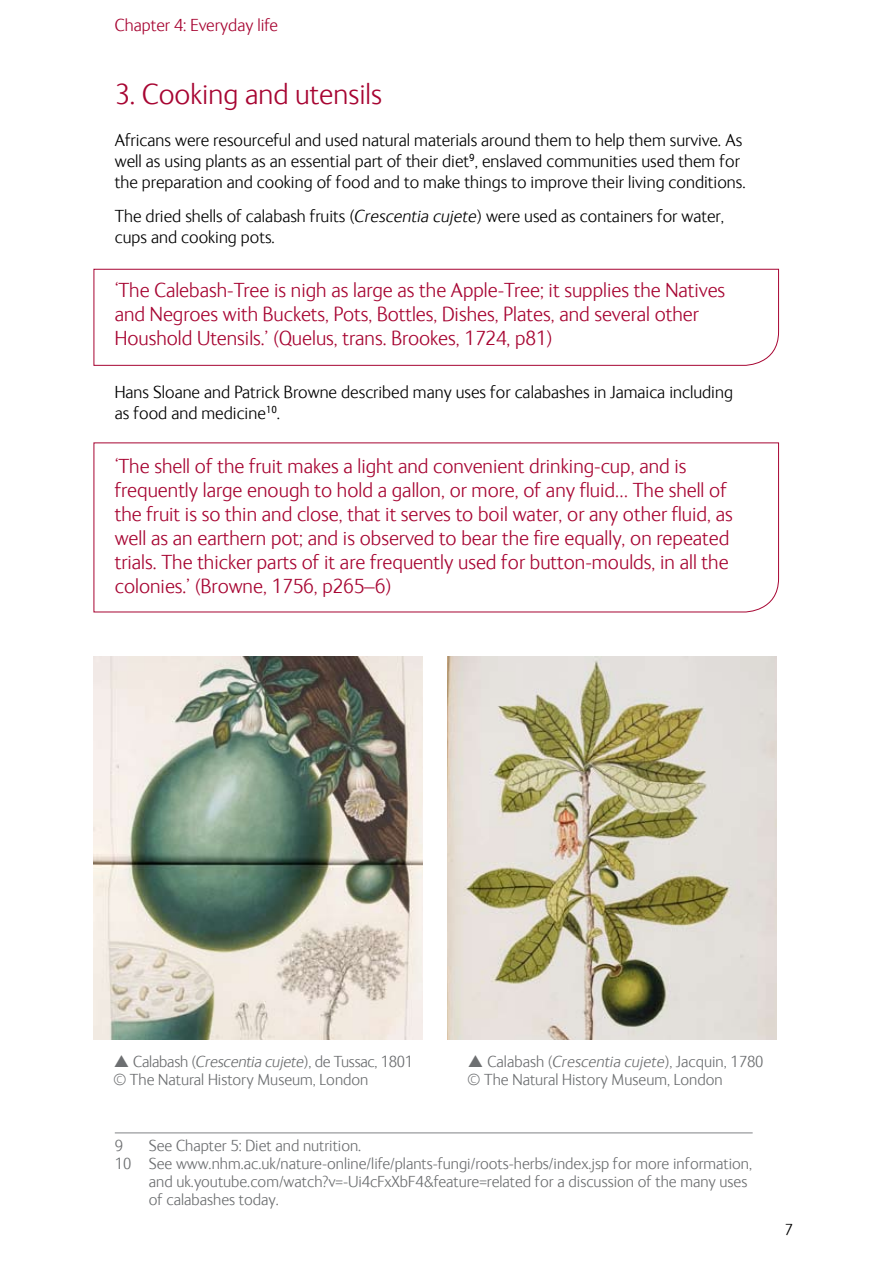
<style>
.page{position:relative;width:893px;height:1263px;background:#fff}
.page>*{position:absolute;margin:0;border:0;box-sizing:border-box;transform-origin:0 0}
.t1{font:300 30px "NHM Ingrid";color:#a70532}
.t2{font:300 21px/24px "NHM Ingrid";color:#a70532}
.t3{font:300 18px/21px "NHM Ingrid";color:#000}
.t4{font:300 18px "NHM Ingrid";color:#a70532}
.t5{font:300 16.5px/18px "NHM Ingrid";color:#6d6f71}
.t6{font:300 16.5px "NHM Ingrid";color:#000}
.s1{font-style:italic}
</style>
<div class="page">
<hr style="left:115px;top:1132px;width:638px;height:1px;background:#808285">
<img style="left:94px;top:656px;width:328px;height:384px">
<img style="left:448px;top:656px;width:329px;height:384px">
<svg style="left:93px;top:268px;width:686px;height:98px"></svg>
<svg style="left:93px;top:442px;width:686px;height:171px"></svg>
<p class="t4" style="left:115px;top:16px;width:165px">Chapter 4: Everyday life</p>
<h1 class="t1" style="left:115px;top:79px;width:269px">3. Cooking and utensils</h1>
<p class="t3" style="left:115px;top:130px;width:632px">Africans were resourceful and used natural materials around them to help them survive. As well as using plants as an essential part of their diet<sup>9</sup>, enslaved communities used them for the preparation and cooking of food and to make things to improve their living conditions.</p>
<p class="t3" style="left:115px;top:206px;width:611px">The dried shells of calabash fruits (<span class="s1">Crescentia cujete</span>) were used as containers for water, cups and cooking pots.</p>
<p class="t2" style="left:115px;top:278px;width:612px">‘The Calebash-Tree is nigh as large as the Apple-Tree; it supplies the Natives and Negroes with Buckets, Pots, Bottles, Dishes, Plates, and several other<br>Houshold Utensils.’ (Quelus, trans. Brookes, 1724, p81)</p>
<p class="t3" style="left:115px;top:382px;width:620px">Hans Sloane and Patrick Browne described many uses for calabashes in Jamaica including as food and medicine<sup>10</sup>.</p>
<p class="t2" style="left:115px;top:454px;width:620px">‘The shell of the fruit makes a light and convenient drinking-cup, and is frequently large enough to hold a gallon, or more, of any fluid… The shell of the fruit is so thin and close, that it serves to boil water, or any other fluid, as well as an earthern pot; and is observed to bear the fire equally, on repeated trials. The thicker parts of it are frequently used for button-moulds, in all the colonies.’ (Browne, 1756, p265–6)</p>
<p class="t5" style="left:113px;top:1052px;width:301px;text-indent:20px">Calabash (<span class="s1">Crescentia cujete</span>), de Tussac, 1801 © The Natural History Museum, London</p>
<p class="t5" style="left:468px;top:1052px;width:297px;text-indent:20px">Calabash (<span class="s1">Crescentia cujete</span>), Jacquin, 1780 © The Natural History Museum, London</p>
<p class="t5" style="left:115px;top:1137px;width:10px">9</p>
<p class="t5" style="left:149px;top:1137px;width:214px">See Chapter 5: Diet and nutrition.</p>
<p class="t5" style="left:115px;top:1155px;width:639px">10 See www.nhm.ac.uk/nature-online/life/plants-fungi/roots-herbs/index.jsp for more information,</p>
<p class="t5" style="left:149px;top:1173px;width:600px">and uk.youtube.com/watch?v=-Ui4cFxXbF4&amp;feature=related for a discussion of the many uses</p>
<p class="t5" style="left:149px;top:1191px;width:132px">of calabashes today.</p>
<p class="t6" style="left:785px;top:1221px;width:10px">7</p>
</div>
